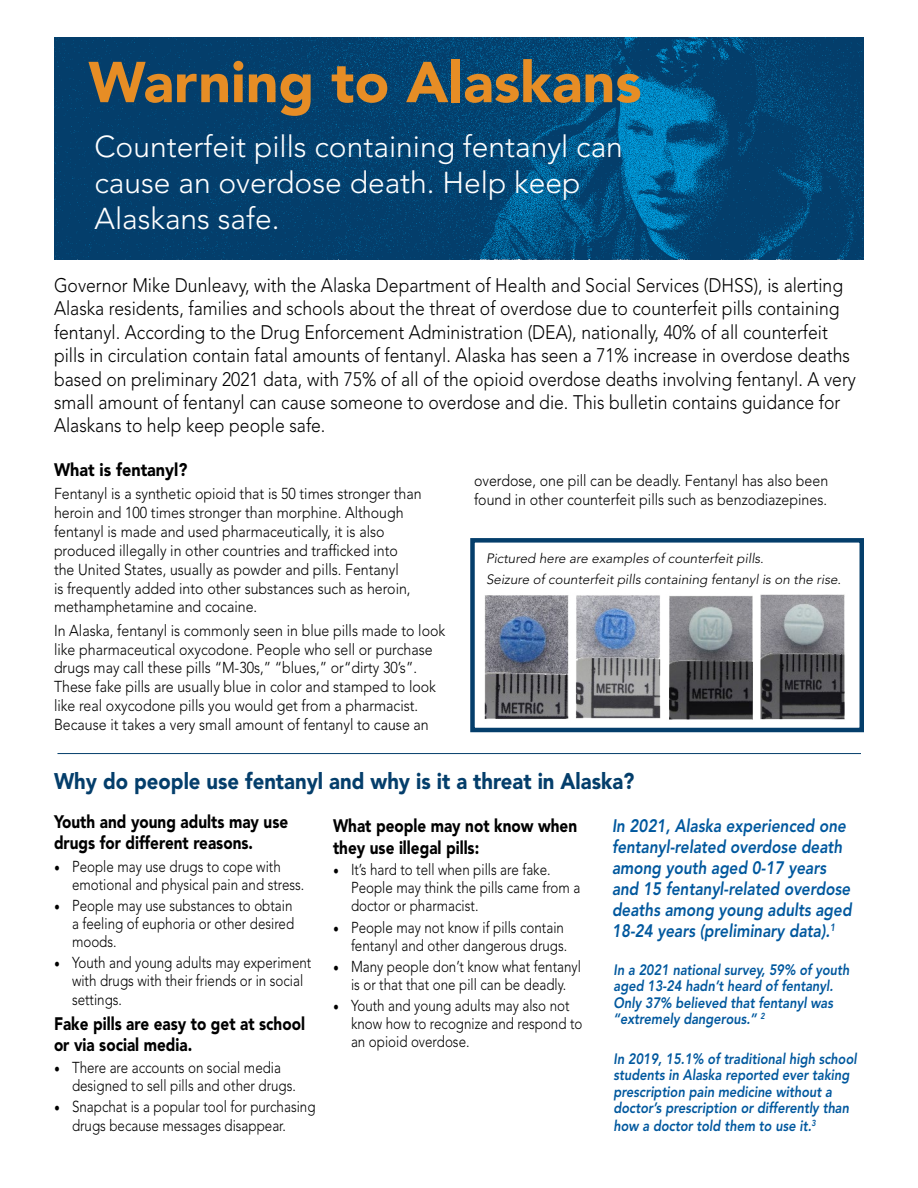
<style>
.page{position:relative;width:918px;height:1188px;background:#fff}
.page>*{position:absolute;margin:0;border:0;box-sizing:border-box;transform-origin:0 0}
.t1{font:900 57px "Avenir LT Std";color:#e68d25}
.t2{font:300 30px/36px "Avenir LT Std";color:#fff}
.t3{font:900 22.5px "Avenir LT Std";color:#043e6b;scale:.9 1}
.t4{font:300 19.5px/23.4px "Avenir LT Std";color:#000;scale:.9 1}
.t5{font:italic 800 18px/21px "Avenir LT Std";color:#00589e;scale:.85 1}
.t6{font:900 18px/21.6px "Avenir LT Std";color:#000;scale:.85 1}
.t7{font:900 18px "Avenir LT Std";color:#000;scale:.9 1}
.t8{font:300 15.75px/18.9px "Avenir LT Std";color:#000;scale:.9 1}
.t9{font:300 15.75px/18px "Avenir LT Std";color:#000;scale:.85 1}
.t10{font:italic 800 15px/16.5px "Avenir LT Std";color:#00589e;scale:.85 1}
.t11{font:italic 300 13.5px "Avenir LT Std";color:#000}
.s1{font-family:"Minion Pro";font-weight:400;font-size:18px}
</style>
<div class="page">
<img style="left:54px;top:38px;width:810px;height:221px">
<div style="left:470px;top:538px;width:394px;height:194px;border:4px solid #043e6b"></div>
<img style="left:484px;top:594px;width:361px;height:126px">
<hr style="left:57px;top:753px;width:804px;height:1px;background:#043e6b">
<p class="t1" style="left:89px;top:48px;width:555px">Warning to Alaskans</p>
<p class="t2" style="left:94px;top:128px;width:530px">Counterfeit pills containing fentanyl can cause an overdose death. Help keep<br>Alaskans safe.</p>
<p class="t4" style="left:54px;top:274px;width:893px">Governor Mike Dunleavy, with the Alaska Department of Health and Social Services (DHSS), is alerting Alaska residents, families and schools about the threat of overdose due to counterfeit pills containing fentanyl. According to the Drug Enforcement Administration (DEA), nationally, 40% of all counterfeit pills in circulation contain fatal amounts of fentanyl. Alaska has seen a 71% increase in overdose deaths based on preliminary 2021 data, with 75% of all of the opioid overdose deaths involving fentanyl. A very small amount of fentanyl can cause someone to overdose and die. This bulletin contains guidance for Alaskans to help keep people safe.</p>
<p class="t7" style="left:54px;top:459px;width:150px">What is fentanyl?</p>
<p class="t8" style="left:54px;top:484px;width:410px">Fentanyl is a synthetic opioid that is 50 times stronger than heroin and 100 times stronger than morphine. Although fentanyl is made and used pharmaceutically, it is also produced illegally in other countries and trafficked into the United States, usually as powder and pills. Fentanyl<br>is frequently added into other substances such as heroin, methamphetamine and cocaine.</p>
<p class="t8" style="left:54px;top:621px;width:436px">In Alaska, fentanyl is commonly seen in blue pills made to look like pharmaceutical oxycodone. People who sell or purchase drugs may call these pills “M-30s,” “blues,” or“dirty 30’s”.<br>These fake pills are usually blue in color and stamped to look like real oxycodone pills you would get from a pharmacist.<br>Because it takes a very small amount of fentanyl to cause an</p>
<p class="t8" style="left:474px;top:471px;width:395px">overdose, one pill can be deadly. Fentanyl has also been found in other counterfeit pills such as benzodiazepines.</p>
<p class="t11" style="left:486px;top:551px;width:279px">Pictured here are examples of counterfeit pills.</p>
<p class="t11" style="left:486px;top:571px;width:357px">Seizure of counterfeit pills containing fentanyl is on the rise.</p>
<p class="t3" style="left:54px;top:767px;width:646px">Why do people use fentanyl and why is it a threat in Alaska?</p>
<p class="t6" style="left:333px;top:815px;width:289px">What people may not know when they use illegal pills:</p>
<p class="t9" style="left:351px;top:861px;width:271px;text-indent:-18px"><span class="s1">•</span> It’s hard to tell when pills are fake.<br>People may think the pills came from a doctor or pharmacist.</p>
<p class="t9" style="left:333px;top:918px;width:277px;text-align:right"><span class="s1">•</span> People may not know if pills contain fentanyl and other dangerous drugs.</p>
<p class="t9" style="left:333px;top:957px;width:293px;text-align:center"><span class="s1">•</span> Many people don’t know what fentanyl is or that that one pill can be deadly.</p>
<p class="t9" style="left:351px;top:997px;width:274px;text-indent:-18px"><span class="s1">•</span> Youth and young adults may also not know how to recognize and respond to an opioid overdose.</p>
<p class="t6" style="left:54px;top:811px;width:277px">Youth and young adults may use drugs for different reasons.</p>
<p class="t9" style="left:72px;top:857px;width:275px;text-indent:-18px"><span class="s1">•</span> People may use drugs to cope with emotional and physical pain and stress.</p>
<p class="t9" style="left:72px;top:896px;width:263px;text-align:justify;text-indent:-18px"><span class="s1">•</span> People may use substances to obtain a feeling of euphoria or other desired moods.</p>
<p class="t9" style="left:72px;top:953px;width:283px;line-height:18.5px;text-indent:-18px"><span class="s1">•</span> Youth and young adults may experiment with drugs with their friends or in social settings.</p>
<p class="t6" style="left:54px;top:1013px;width:297px">Fake pills are easy to get at school or via social media.</p>
<p class="t9" style="left:72px;top:1058px;width:265px;text-indent:-18px"><span class="s1">•</span> There are accounts on social media designed to sell pills and other drugs.</p>
<p class="t9" style="left:72px;top:1097px;width:288px;line-height:18.9px;text-indent:-18px"><span class="s1">•</span> Snapchat is a popular tool for purchasing drugs because messages disappear.</p>
<p class="t5" style="left:612px;top:816px;width:283px">In 2021, Alaska experienced one fentanyl-related overdose death among youth aged 0-17 years and 15 fentanyl-related overdose deaths among young adults aged<br>18-24 years (preliminary data).<sup>1</sup></p>
<p class="t10" style="left:614px;top:962px;width:279px">In a 2021 national survey, 59% of youth aged 13-24 hadn’t heard of fentanyl.<br>Only 37% believed that fentanyl was “extremely dangerous.” <sup>2</sup></p>
<p class="t10" style="left:614px;top:1051px;width:288px">In 2019, 15.1% of traditional high school students in Alaska reported ever taking prescription pain medicine without a doctor’s prescription or differently than</p>
<p class="t10" style="left:614px;top:1118px;width:240px">how a doctor told them to use it.<sup>3</sup></p>
</div>
